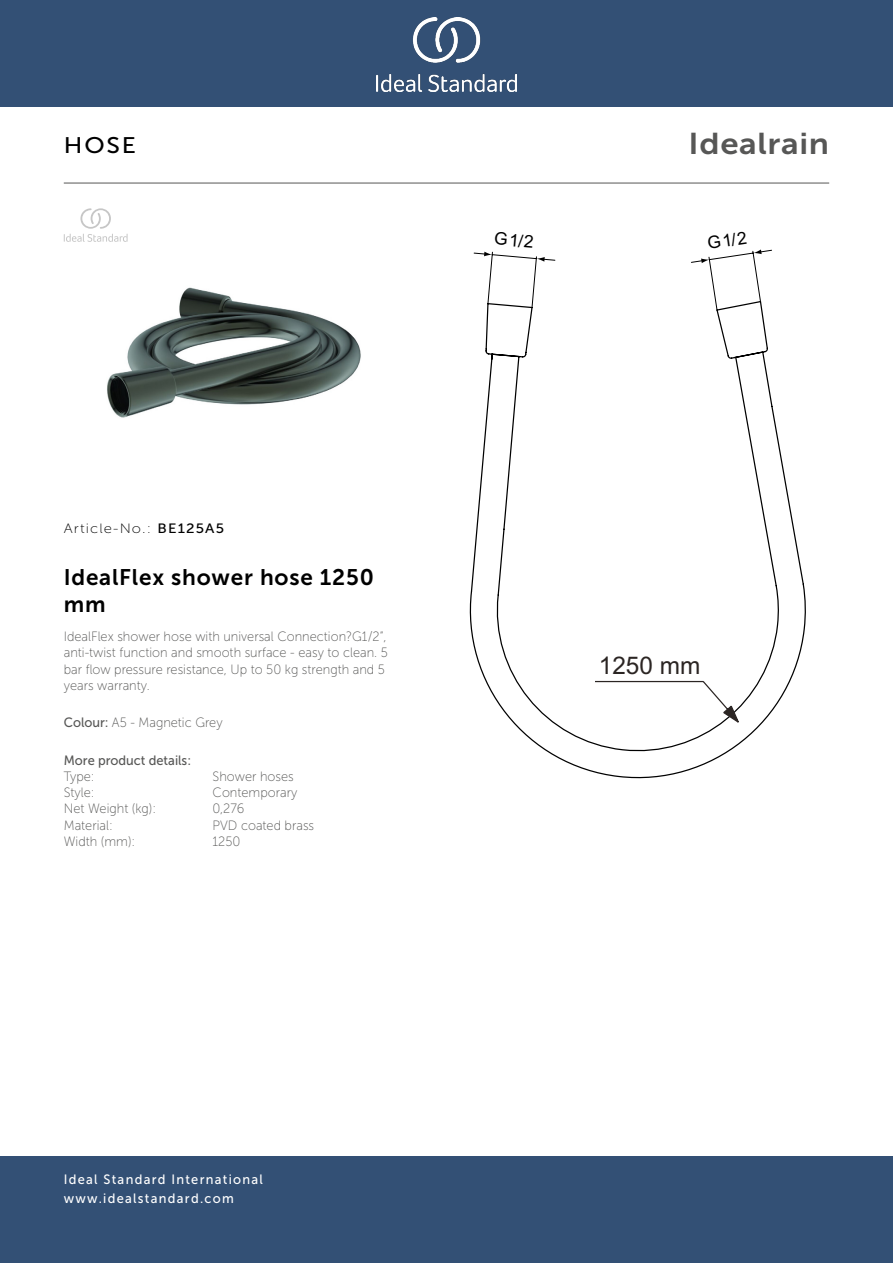
<style>
.page{position:relative;width:893px;height:1263px;background:#fff}
.page>*{position:absolute;margin:0;border:0;box-sizing:border-box;transform-origin:0 0}
._001_Produkttyp{font:30px "Museo Sans 700";letter-spacing:.02em;color:#575756;scale:1.1 1}
.t1{font:24.3px "Arial";color:#2b2523}
.t2{font:22.5px/27px "Museo Sans 700";letter-spacing:.035em;color:#000}
.t3{font:22.5px "Museo Sans 500";color:#000;scale:1.1 1}
.t4{font:17.4px "Arial";color:#000}
.Marketing_Descriptio{font:13.5px/16.2px "Museo Sans 100";color:#575756;scale:.95 1}
.t5{font:13.5px/19.5px "Museo Sans 500";letter-spacing:.1em;color:#fff;scale:.95 1}
.Material{font:13.5px "Museo Sans 100";color:#575756;scale:.95 1}
.Colour{font:13.5px "Museo Sans 100";color:#575756;scale:.95 1}
.t6{font:13.5px "Museo Sans 100";letter-spacing:.075em;color:#000;scale:1.1 1}
.t7{font:13.5px "Museo Sans 500";color:#575756;scale:.95 1}
.Net_Weight__kg{font:13.5px "Museo Sans 100";color:#575756;scale:.95 1}
.Style{font:13.5px "Museo Sans 100";color:#575756;scale:.95 1}
.Type{font:13.5px "Museo Sans 100";color:#575756;scale:.95 1}
.Width__mm{font:13.5px "Museo Sans 100";color:#575756;scale:.95 1}
.s1{font-family:"Museo Sans 500"}
</style>
<div class="page">
<div style="left:0;top:1157px;width:893px;height:106px;background:#335075"></div>
<div style="left:0;top:0;width:893px;height:107px;background:#335075"></div>
<img style="left:376px;top:18px;width:141px;height:73px">
<hr style="left:64px;top:183px;width:765px;height:1px;background:#575756">
<img style="left:107px;top:287px;width:254px;height:131px">
<svg style="left:473px;top:251px;width:83px;height:49px"></svg>
<svg style="left:691px;top:249px;width:81px;height:51px"></svg>
<svg style="left:470px;top:300px;width:336px;height:478px"></svg>
<svg style="left:594px;top:680px;width:145px;height:42px"></svg>
<svg style="left:64px;top:208px;width:64px;height:34px"></svg>
<p class="t3" style="left:64px;top:133px;width:67px">HOSE</p>
<p class="_001_Produkttyp" style="left:689px;top:127px;width:129px">Idealrain</p>
<p class="t4" style="left:495px;top:226px;width:41px;rotate:5deg">G 1/2</p>
<p class="t4" style="left:706px;top:232px;width:41px;rotate:-9deg">G 1/2</p>
<p class="t6" style="left:64px;top:521px;width:147px">Article-No.: <span class="s1">BE125A5</span></p>
<p class="t2" style="left:64px;top:564px;width:312px">IdealFlex shower hose 1250 mm</p>
<p class="Marketing_Descriptio" style="left:64px;top:629px;width:343px">IdealFlex shower hose with universal Connection?G1/2”, anti-twist function and smooth surface - easy to clean. 5 bar flow pressure resistance, Up to 50 kg strength and 5 years warranty.</p>
<p class="Colour" style="left:64px;top:715px;width:169px"><span class="s1">Colour:</span> A5 - Magnetic Grey</p>
<p class="t7" style="left:64px;top:753px;width:136px">More product details:</p>
<p class="Type" style="left:64px;top:769px;width:34px">Type:</p>
<p class="Type" style="left:213px;top:769px;width:87px">Shower hoses</p>
<p class="Style" style="left:64px;top:785px;width:34px">Style:</p>
<p class="Style" style="left:213px;top:785px;width:91px">Contemporary</p>
<p class="Net_Weight__kg" style="left:64px;top:801px;width:99px">Net Weight (kg):</p>
<p class="Net_Weight__kg" style="left:213px;top:801px;width:35px">0,276</p>
<p class="Material" style="left:64px;top:818px;width:53px">Material:</p>
<p class="Material" style="left:213px;top:818px;width:108px">PVD coated brass</p>
<p class="Width__mm" style="left:64px;top:834px;width:77px">Width (mm):</p>
<p class="Width__mm" style="left:213px;top:834px;width:31px">1250</p>
<p class="t1" style="left:599px;top:648px;width:103px">1250 mm</p>
<p class="t5" style="left:64px;top:1169px;width:211px">Ideal Standard International www.idealstandard.com</p>
</div>
